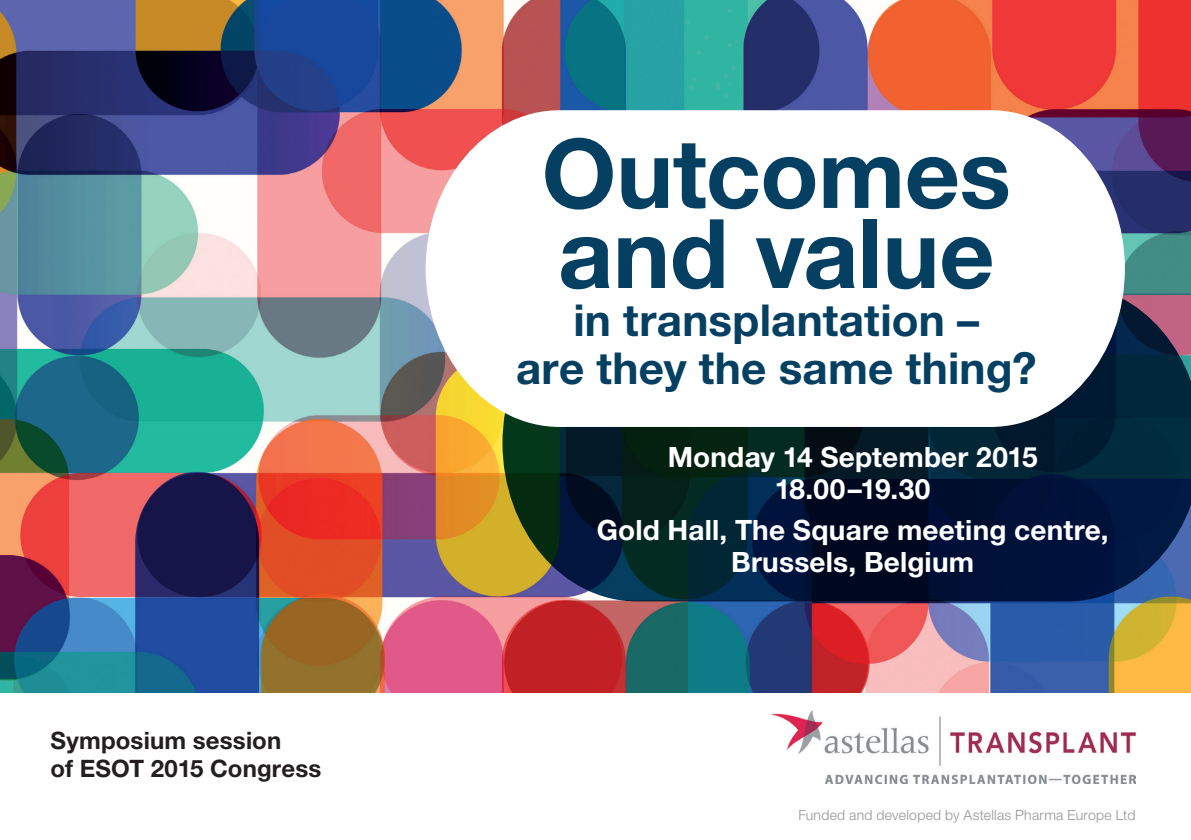
<style>
.page{position:relative;width:1191px;height:840px;background:#fff}
.page>*{position:absolute;margin:0;border:0;box-sizing:border-box;transform-origin:0 0}
.t1{font:700 96px/80px "Helvetica Neue LT Std";letter-spacing:-.005em;color:#053f61}
.t2{font:700 44px/48px "Helvetica Neue LT Std";letter-spacing:.005em;color:#053f61;text-align:center}
.t3{font:700 28px/32px "Helvetica Neue LT Std";letter-spacing:.005em;color:#fff;text-align:center}
.t4{font:700 24px/28px "Helvetica Neue LT Std";letter-spacing:.005em;color:#231f20}
.t5{font:300 14px "Helvetica Neue LT Std";letter-spacing:.02em;color:#939598}
</style>
<div class="page">
<img style="left:0;top:0;width:1191px;height:693px">
<svg style="left:502px;top:284px;width:689px;height:317px"></svg>
<svg style="left:425px;top:110px;width:699px;height:316px"></svg>
<img style="left:771px;top:710px;width:364px;height:73px">
<p class="t4" style="left:50px;top:725px;width:272px">Symposium session<br>of ESOT 2015 Congress</p>
<h1 class="t1" style="left:541px;top:131px;width:471px">Outcomes and value</h1>
<h2 class="t2" style="left:516px;top:295px;width:522px">in transplantation –<br>are they the same thing?</h2>
<p class="t3" style="left:667px;top:439px;width:371px">Monday 14 September 2015<br>18.00–19.30</p>
<p class="t3" style="left:597px;top:513px;width:513px">Gold Hall, The Square meeting centre,<br>Brussels, Belgium</p>
<p class="t5" style="left:798px;top:806px;width:338px">Funded and developed by Astellas Pharma Europe Ltd</p>
</div>
